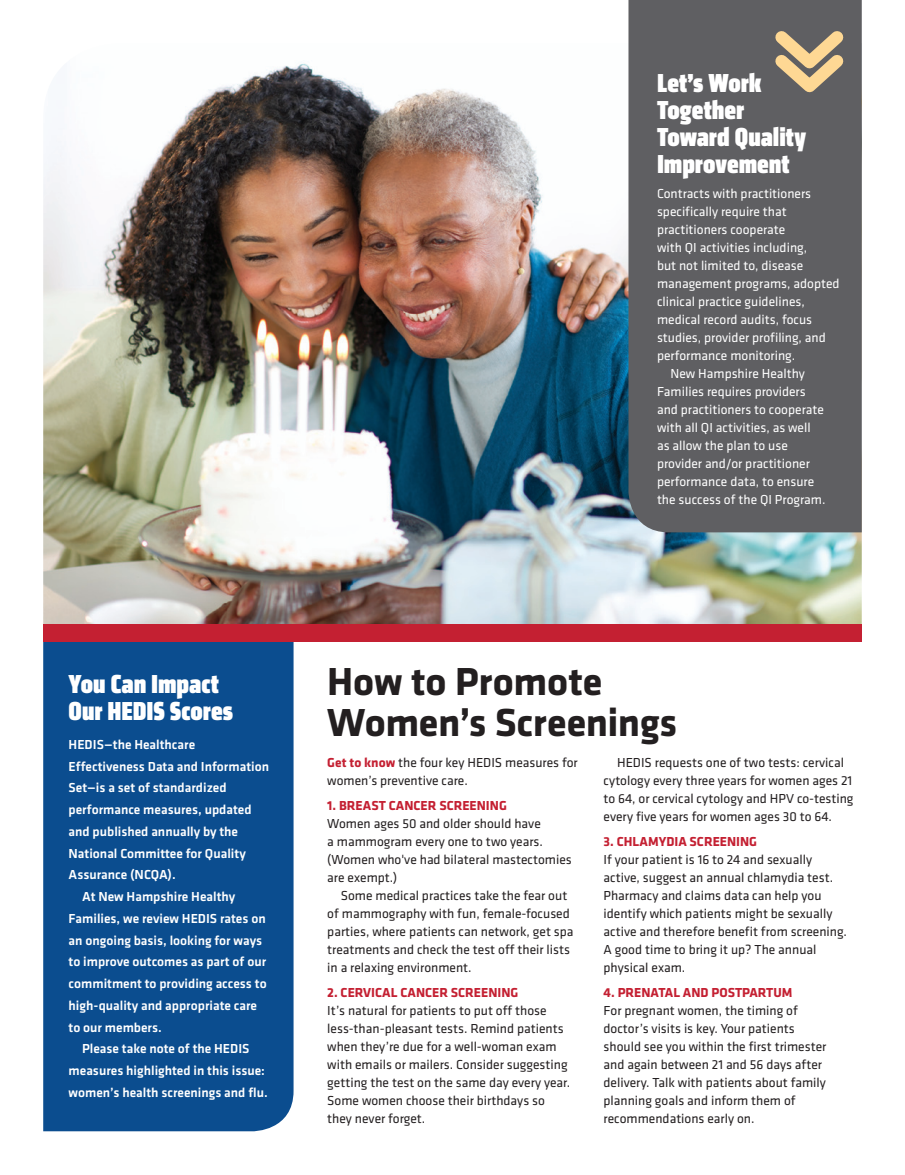
<style>
.page{position:relative;width:905px;height:1175px;background:#fff}
.page>*{position:absolute;margin:0;border:0;box-sizing:border-box;transform-origin:0 0}
.t1{font:700 40.5px/40.5px "Klavika";color:#231f20}
.t2{font:27px/27px "Klavika Display Bl Cond";color:#fff}
.t3{font:13.5px/18px "Klavika";color:#231f20}
.t4{font:13.5px "Klavika";color:#fff}
.t5{font:500 13.5px "Klavika";color:#fff}
.t6{font:700 13.5px "Klavika";color:#c42032}
.s1{font-weight:700;color:#c42032}
</style>
<div class="page">
<div style="left:43px;top:641px;width:250px;height:490px;background:#0b4d8f"></div>
<img style="left:43px;top:63px;width:818px;height:561px">
<div style="left:43px;top:624px;width:818px;height:17px;background:#c42032"></div>
<div style="left:628px;top:0;width:233px;height:532px;background:#5f5f62"></div>
<svg style="left:764px;top:20px;width:90px;height:83px;background:#8b806f"></svg>
<h2 class="t2" style="left:657px;top:71px;width:150px">Let’s Work<br>Together<br>Toward Quality<br>Improvement</h2>
<p class="t4" style="left:657px;top:185px;width:156px">Contracts with practitioners</p>
<p class="t4" style="left:657px;top:203px;width:131px">specifically require that</p>
<p class="t4" style="left:657px;top:221px;width:130px">practitioners cooperate</p>
<p class="t4" style="left:657px;top:239px;width:152px">with QI activities including,</p>
<p class="t4" style="left:657px;top:257px;width:148px">but not limited to, disease</p>
<p class="t4" style="left:657px;top:275px;width:184px">management programs, adopted</p>
<p class="t4" style="left:657px;top:293px;width:149px">clinical practice guidelines,</p>
<p class="t4" style="left:657px;top:311px;width:157px">medical record audits, focus</p>
<p class="t4" style="left:657px;top:329px;width:170px">studies, provider profiling, and</p>
<p class="t4" style="left:657px;top:347px;width:140px">performance monitoring.</p>
<p class="t4" style="left:670px;top:365px;width:136px">New Hampshire Healthy</p>
<p class="t4" style="left:657px;top:383px;width:150px">Families requires providers</p>
<p class="t4" style="left:657px;top:401px;width:168px">and practitioners to cooperate</p>
<p class="t4" style="left:657px;top:419px;width:155px">with all QI activities, as well</p>
<p class="t4" style="left:657px;top:437px;width:132px">as allow the plan to use</p>
<p class="t4" style="left:657px;top:455px;width:154px">provider and/or practitioner</p>
<p class="t4" style="left:657px;top:473px;width:159px">performance data, to ensure</p>
<p class="t4" style="left:657px;top:491px;width:170px">the success of the QI Program.</p>
<h2 class="t2" style="left:69px;top:672px;width:166px">You Can Impact<br>Our HEDIS Scores</h2>
<p class="t5" style="left:69px;top:735px;width:128px">HEDIS—the Healthcare</p>
<p class="t5" style="left:69px;top:757px;width:202px">Effectiveness Data and Information</p>
<p class="t5" style="left:69px;top:778px;width:159px">Set—is a set of standardized</p>
<p class="t5" style="left:69px;top:800px;width:184px">performance measures, updated</p>
<p class="t5" style="left:69px;top:822px;width:171px">and published annually by the</p>
<p class="t5" style="left:69px;top:844px;width:179px">National Committee for Quality</p>
<p class="t5" style="left:69px;top:865px;width:109px">Assurance (NCQA).</p>
<p class="t5" style="left:82px;top:887px;width:155px">At New Hampshire Healthy</p>
<p class="t5" style="left:69px;top:909px;width:199px">Families, we review HEDIS rates on</p>
<p class="t5" style="left:69px;top:931px;width:195px">an ongoing basis, looking for ways</p>
<p class="t5" style="left:69px;top:952px;width:199px">to improve outcomes as part of our</p>
<p class="t5" style="left:69px;top:974px;width:199px">commitment to providing access to</p>
<p class="t5" style="left:69px;top:996px;width:190px">high-quality and appropriate care</p>
<p class="t5" style="left:69px;top:1018px;width:95px">to our members.</p>
<p class="t5" style="left:82px;top:1039px;width:169px">Please take note of the HEDIS</p>
<p class="t5" style="left:69px;top:1061px;width:198px">measures highlighted in this issue:</p>
<p class="t5" style="left:69px;top:1083px;width:201px">women’s health screenings and flu.</p>
<h1 class="t1" style="left:327px;top:659px;width:351px">HOW TO PROMOTE<br>WOMEN’S SCREENINGS</h1>
<p class="t3" style="left:327px;top:753px;width:252px"><span class="s1">GET TO KNOW</span> the four key HEDIS measures for women’s preventive care.</p>
<p class="t6" style="left:327px;top:795px;width:179px">1. BREAST CANCER SCREENING</p>
<p class="t3" style="left:327px;top:814px;width:246px">Women ages 50 and older should have<br>a mammogram every one to two years. (Women who've had bilateral mastectomies are exempt.)</p>
<p class="t3" style="left:327px;top:886px;width:248px;text-indent:14px">Some medical practices take the fear out of mammography with fun, female-focused parties, where patients can network, get spa treatments and check the test off their lists in a relaxing environment.</p>
<p class="t6" style="left:327px;top:982px;width:191px">2. CERVICAL CANCER SCREENING</p>
<p class="t3" style="left:327px;top:1000px;width:244px">It’s natural for patients to put off those less-than-pleasant tests. Remind patients when they’re due for a well-woman exam with emails or mailers. Consider suggesting getting the test on the same day every year.<br>Some women choose their birthdays so they never forget.</p>
<p class="t3" style="left:603px;top:753px;width:251px;text-indent:14px">HEDIS requests one of two tests: cervical cytology every three years for women ages 21 to 64, or cervical cytology and HPV co-testing every five years for women ages 30 to 64.</p>
<p class="t6" style="left:603px;top:831px;width:154px">3. CHLAMYDIA SCREENING</p>
<p class="t3" style="left:603px;top:850px;width:245px">If your patient is 16 to 24 and sexually active, suggest an annual chlamydia test.<br>Pharmacy and claims data can help you identify which patients might be sexually active and therefore benefit from screening.<br>A good time to bring it up? The annual physical exam.</p>
<p class="t6" style="left:603px;top:982px;width:190px">4. PRENATAL AND POSTPARTUM</p>
<p class="t3" style="left:603px;top:1000px;width:224px">For pregnant women, the timing of doctor’s visits is key. Your patients should see you within the first trimester and again between 21 and 56 days after delivery. Talk with patients about family planning goals and inform them of recommendations early on.</p>
</div>
